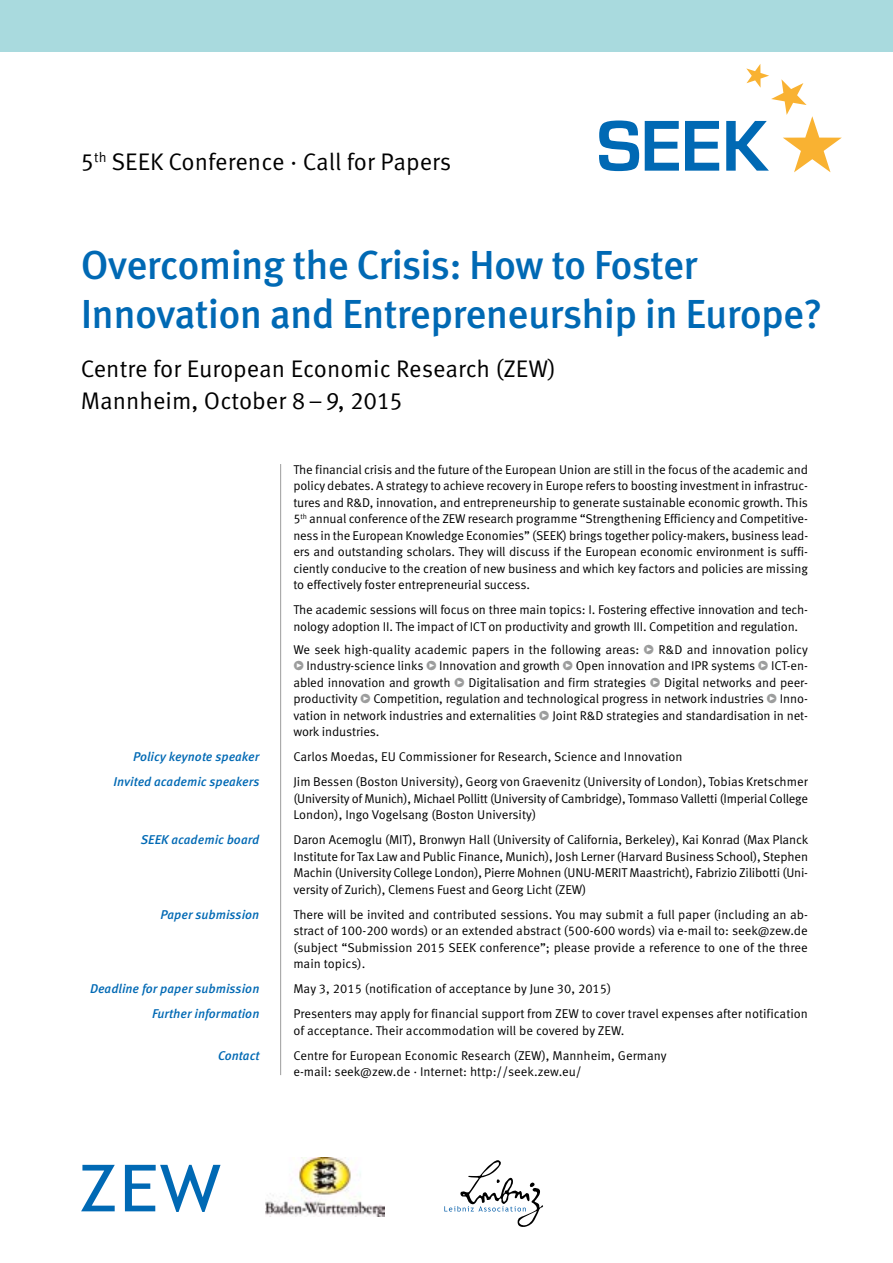
<style>
.page{position:relative;width:893px;height:1263px;background:#fff}
.page>*{position:absolute;margin:0;border:0;box-sizing:border-box;transform-origin:0 0}
.t1{font:500 40.5px/48.6px "Meta Pro";letter-spacing:-.02em;color:#0069b4}
.t2{font:24px/31.5px "Meta Pro";color:#000}
.t3{font:12.75px/16.5px "Meta Pro";letter-spacing:-.01em;color:#000;text-align:justify}
.t4{font:italic 500 12.75px "Meta Pro";color:#0069b4}
.s1{font-weight:500;color:#9c9d9d}
</style>
<div class="page">
<div style="left:0;top:0;width:893px;height:51px;background:#a9dade"></div>
<svg style="left:599px;top:120px;width:40px;height:51px"></svg>
<svg style="left:645px;top:121px;width:34px;height:50px"></svg>
<svg style="left:685px;top:121px;width:34px;height:50px"></svg>
<svg style="left:726px;top:64px;width:116px;height:108px"></svg>
<hr style="left:280px;top:464px;width:1px;height:611px;background:#9c9d9d">
<svg style="left:81px;top:1165px;width:34px;height:46px"></svg>
<svg style="left:125px;top:1165px;width:96px;height:47px"></svg>
<img style="left:266px;top:1157px;width:119px;height:59px">
<svg style="left:444px;top:1160px;width:99px;height:67px"></svg>
<h2 class="t2" style="left:81px;top:147px;width:372px">5<sup>th</sup> SEEK Conference · Call for Papers</h2>
<h1 class="t1" style="left:81px;top:242px;width:743px">Overcoming the Crisis: How to Foster<br>Innovation and Entrepreneurship in Europe?</h1>
<h2 class="t2" style="left:81px;top:354px;width:477px">Centre for European Economic Research (ZEW)<br>Mannheim, October 8–9, 2015</h2>
<p class="t3" style="left:293px;top:461px;width:516px">The financial crisis and the future of the European Union are still in the focus of the academic and policy debates. A strategy to achieve recovery in Europe refers to boosting investment in infrastruc&shy;tures and R&amp;D, innovation, and entrepreneurship to generate sustainable economic growth. This 5<sup>th</sup> annual conference of the ZEW research programme “Strengthening Efficiency and Competitive&shy;ness in the European Knowledge Economies” (SEEK) brings together policy-makers, business lead&shy;ers and outstanding scholars. They will discuss if the European economic environment is suffi&shy;ciently conducive to the creation of new business and which key factors and policies are missing to effectively foster entrepreneurial success.</p>
<p class="t3" style="left:293px;top:602px;width:516px">The academic sessions will focus on three main topics: I. Fostering effective innovation and tech&shy;nology adoption II. The impact of ICT on productivity and growth III. Competition and regulation.</p>
<p class="t3" style="left:293px;top:641px;width:516px">We seek high-quality academic papers in the following areas: <span class="s1">•</span> R&amp;D and innovation policy</p>
<p class="t3" style="left:293px;top:658px;width:516px"><span class="s1">•</span> Industry-science links <span class="s1">•</span> Innovation and growth <span class="s1">•</span> Open innovation and IPR systems <span class="s1">•</span> ICT-en&shy;abled innovation and growth <span class="s1">•</span> Digitalisation and firm strategies <span class="s1">•</span> Digital networks and peer&shy;productivity <span class="s1">•</span> Competition, regulation and technological progress in network industries <span class="s1">•</span> Inno&shy;vation in network industries and externalities <span class="s1">•</span> Joint R&amp;D strategies and standardisation in net&shy;work industries.</p>
<p class="t4" style="left:133px;top:748px;width:128px">Policy keynote speaker</p>
<p class="t3" style="left:293px;top:749px;width:391px">Carlos Moedas, EU Commissioner for Research, Science and Innovation</p>
<p class="t4" style="left:114px;top:773px;width:147px">Invited academic speakers</p>
<p class="t3" style="left:293px;top:774px;width:516px">Jim Bessen (Boston University), Georg von Graevenitz (University of London), Tobias Kretschmer (University of Munich), Michael Pollitt (University of Cambridge), Tommaso Valletti (Imperial College London), Ingo Vogelsang (Boston University)</p>
<p class="t4" style="left:141px;top:831px;width:120px">SEEK academic board</p>
<p class="t3" style="left:293px;top:832px;width:516px">Daron Acemoglu (MIT), Bronwyn Hall (University of California, Berkeley), Kai Konrad (Max Planck Institute for Tax Law and Public Finance, Munich), Josh Lerner (Harvard Business School), Stephen Machin (University College London), Pierre Mohnen (UNU-MERIT Maastricht), Fabrizio Zilibotti (Uni&shy;versity of Zurich), Clemens Fuest and Georg Licht (ZEW)</p>
<p class="t4" style="left:160px;top:906px;width:100px">Paper submission</p>
<p class="t3" style="left:293px;top:906px;width:516px">There will be invited and contributed sessions. You may submit a full paper (including an ab&shy;stract of 100-200 words) or an extended abstract (500-600 words) via e-mail to: seek@zew.de (subject “Submission 2015 SEEK conference”; please provide a reference to one of the three main topics).</p>
<p class="t4" style="left:90px;top:980px;width:171px">Deadline for paper submission</p>
<p class="t3" style="left:293px;top:981px;width:319px">May 3, 2015 (notification of acceptance by June 30, 2015)</p>
<p class="t4" style="left:152px;top:1005px;width:109px">Further information</p>
<p class="t3" style="left:293px;top:1006px;width:516px">Presenters may apply for financial support from ZEW to cover travel expenses after notification of acceptance. Their accommodation will be covered by ZEW.</p>
<p class="t4" style="left:218px;top:1047px;width:43px">Contact</p>
<p class="t3" style="left:293px;top:1047px;width:375px">Centre for European Economic Research (ZEW), Mannheim, Germany e-mail: seek@zew.de · Internet: http://seek.zew.eu/</p>
</div>
